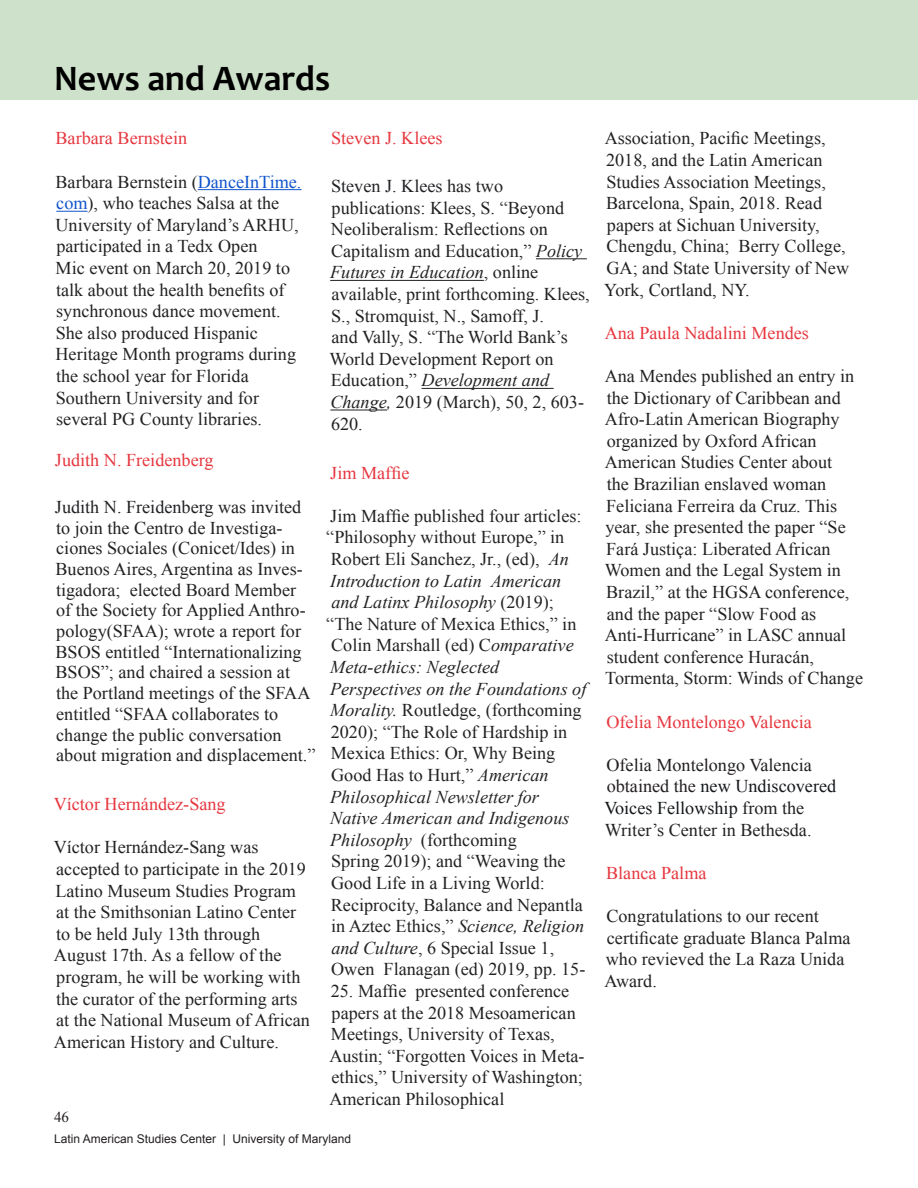
<style>
.page{position:relative;width:918px;height:1188px;background:#fff}
.page>*{position:absolute;margin:0;border:0;box-sizing:border-box;transform-origin:0 0}
.Basic_Title_Style{font:700 36px "Candara";color:#000}
.Heading_3{font:18px/21.6px "Times New Roman";color:#222}
.Heading_3-2{font:18px "Times New Roman";color:#e6373f}
.t1{font:18px/21.6px "Times New Roman";color:#231f20}
.t2{font:15px "Times New Roman";color:#231f20}
.t3{font:12px "Arial";color:#231f20}
.s1{color:#15c}
.s2{color:#202124}
.s3{font-style:italic}
.s4{color:#14171a}
.s5{color:#222}
</style>
<div class="page">
<hr style="left:198px;top:189px;width:103px;height:1px;background:#15c">
<hr style="left:56px;top:211px;width:32px;height:1px;background:#15c">
<hr style="left:536px;top:258px;width:51px;height:1px;background:#222">
<hr style="left:330px;top:280px;width:154px;height:1px;background:#222">
<hr style="left:422px;top:388px;width:132px;height:1px;background:#222">
<hr style="left:330px;top:410px;width:57px;height:1px;background:#222">
<div style="left:0;top:0;width:918px;height:100px;background:#cee2cb"></div>
<p class="Basic_Title_Style" style="left:54px;top:56px;width:278px">News and Awards</p>
<p class="Heading_3-2" style="left:56px;top:126px;width:133px">Barbara Bernstein</p>
<p class="Heading_3" style="left:55px;top:171px;width:248px">Barbara Bernstein (<span class="s1">DanceInTime. com</span>), who teaches Salsa at the<br>University of Maryland’s ARHU, participated in a Tedx Open<br>Mic event on March 20, 2019 to talk about the health benefits of synchronous dance movement.<br>She also produced Hispanic<br>Heritage Month programs during the school year for Florida<br>Southern University and for several PG County libraries.</p>
<p class="Heading_3-2" style="left:55px;top:448px;width:160px">Judith N. Freidenberg</p>
<p class="Heading_3" style="left:55px;top:496px;width:262px;line-height:20.7px"><span class="s2">Judith N. Freidenberg</span> was invited to join the Centro de Investiga&shy;ciones Sociales (Conicet/Ides) in Buenos Aires, Argentina as Inves&shy;tigadora; elected Board Member<br>of the Society for Applied Anthro&shy;pology(SFAA); wrote a report for BSOS entitled “Internationalizing BSOS”; and chaired a session at the Portland meetings of the SFAA entitled “SFAA collaborates to change the public conversation about migration and displacement.”</p>
<p class="Heading_3-2" style="left:54px;top:792px;width:173px">Víctor Hernández-Sang</p>
<p class="Heading_3" style="left:54px;top:836px;width:258px">Víctor Hernández-Sang was accepted to participate in the 2019<br>Latino Museum Studies Program at the Smithsonian Latino Center to be held July 13th through<br>August 17th. As a fellow of the program, he will be working with the curator of the performing arts at the National Museum of African<br>American History and Culture.</p>
<p class="t2" style="left:54px;top:1107px;width:16px">46</p>
<p class="Heading_3-2" style="left:331px;top:126px;width:113px">Steven J. Klees</p>
<p class="Heading_3" style="left:329px;top:175px;width:262px"><span class="s2">Steven J. Klees</span> has two publications: Klees, S. “Beyond<br>Neoliberalism: Reflections on<br>Capitalism and Education,” <span class="s3">Policy<br>Futures in Education</span>, online available, print forthcoming. Klees,<br>S., Stromquist, N., Samoff, J.<br>and Vally, S. “The World Bank’s<br>World Development Report on<br>Education,” <span class="s3">Development and<br>Change,</span> 2019 (March), 50, 2, 603-<br>620.</p>
<p class="Heading_3-2" style="left:330px;top:460px;width:81px">Jim Maffie</p>
<p class="Heading_3" style="left:326px;top:505px;width:262px">Jim Maffie published four articles: “Philosophy without Europe,” in<br>Robert Eli Sanchez, Jr., (ed), <span class="s3">An<br>Introduction to Latin American and Latinx Philosophy</span> (2019); “The Nature of Mexica Ethics,” in<br>Colin Marshall (ed) C<span class="s3">omparative<br>Meta-ethics: Neglected<br>Perspectives on the Foundations of<br>Morality.</span> Routledge, (forthcoming<br>2020); “The Role of Hardship in<br>Mexica Ethics: Or, Why Being<br>Good Has to Hurt,” <span class="s3">American<br>Philosophical Newsletter for<br>Native American and Indigenous<br>Philosophy</span> (forthcoming<br>Spring 2019); and “Weaving the<br>Good Life in a Living World:<br>Reciprocity, Balance and Nepantla in Aztec Ethics,” <span class="s3">Science, Religion and Culture</span>, 6 Special Issue 1,<br>Owen Flanagan (ed) 2019, pp. 15-</p>
<p class="Heading_3" style="left:329px;top:980px;width:257px">25. Maffie presented conference papers at the 2018 Mesoamerican<br>Meetings, University of Texas,<br>Austin; “Forgotten Voices in Meta&shy;ethics,” University of Washington;<br>American Philosophical</p>
<p class="t3" style="left:54px;top:1131px;width:299px">Latin American Studies Center | University of Maryland</p>
<p class="Heading_3" style="left:604px;top:127px;width:247px">Association, Pacific Meetings,<br>2018, and the Latin American<br>Studies Association Meetings,<br>Barcelona, Spain, 2018. Read papers at Sichuan University,<br>Chengdu, China; Berry College,<br>GA; and State University of New<br>York, Cortland, NY.</p>
<p class="Heading_3-2" style="left:605px;top:321px;width:206px">Ana Paula Nadalini Mendes</p>
<p class="Heading_3" style="left:605px;top:365px;width:260px">Ana Mendes published an entry in the Dictionary of Caribbean and<br>Afro-Latin American Biography organized by Oxford African<br>American Studies Center about<br>the Brazilian enslaved woman<br>Feliciana Ferreira da Cruz. This year, she presented the paper “Se<br>Fará Justiça: Liberated African<br>Women and the Legal System in<br>Brazil,” at the HGSA conference, and the paper “Slow Food as<br>Anti-Hurricane” in LASC annual student conference Huracán,<br>Tormenta, Storm: Winds of Change</p>
<p class="Heading_3-2" style="left:606px;top:710px;width:207px">Ofelia Montelongo Valencia</p>
<p class="t1" style="left:604px;top:754px;width:233px">Ofelia Montelongo Valencia obtained the <span class="s4">new Undiscovered<br>Voices Fellowship</span> <span class="s5">from the<br>Writer’s Center in Bethesda.</span></p>
<p class="Heading_3-2" style="left:606px;top:861px;width:102px">Blanca Palma</p>
<p class="Heading_3" style="left:605px;top:905px;width:247px">Congratulations to our recent certificate graduate Blanca Palma who revieved the La Raza Unida<br>Award.</p>
</div>
